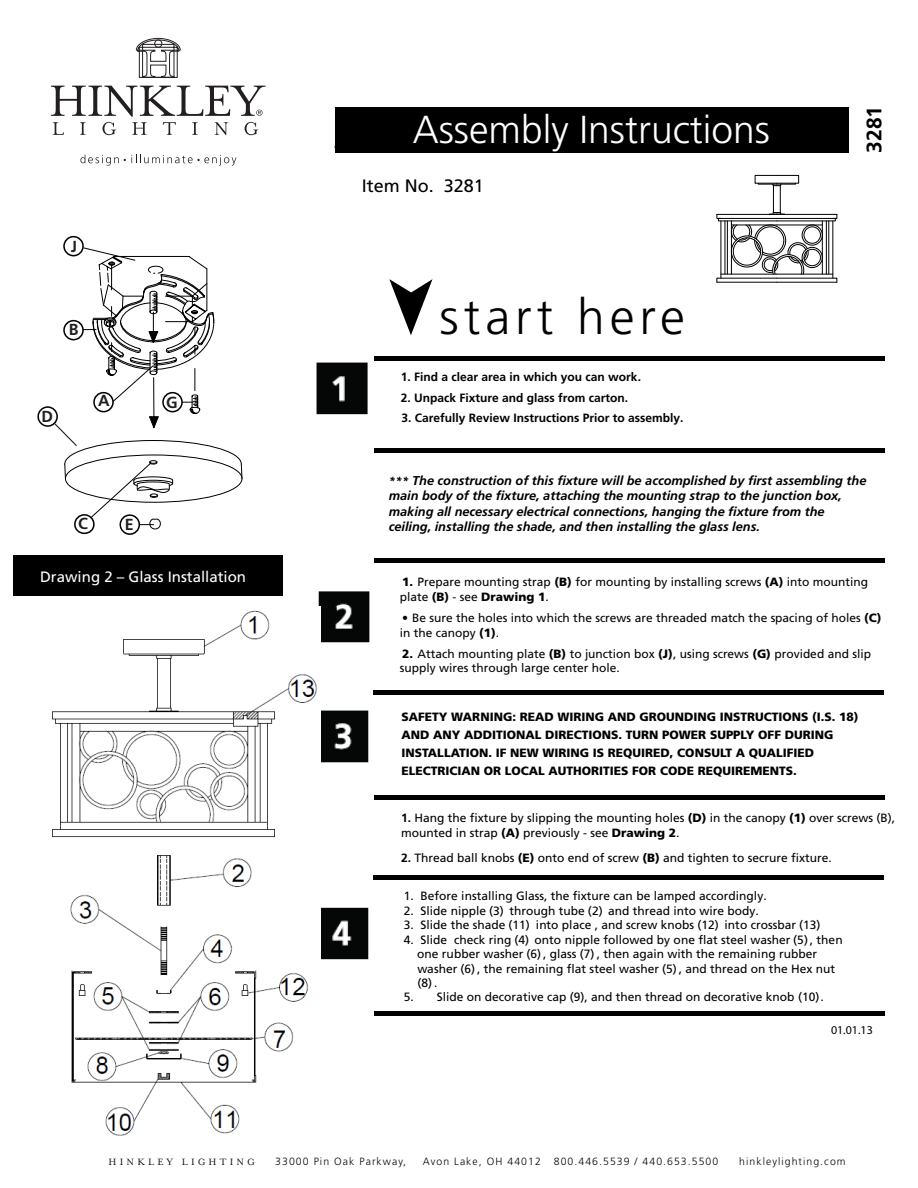
<style>
.page{position:relative;width:918px;height:1188px;background:#fff}
.page>*{position:absolute;margin:0;border:0;box-sizing:border-box;transform-origin:0 0}
.t1{font:300 49.65px "Frutiger LT Std";letter-spacing:.1em;color:#000100}
.t2{font:300 39px "Frutiger LT Std";color:#fff}
.t3{font:700 21px "Frutiger LT Std";color:#000}
.t4{font:18px "Frutiger LT Std";color:#000}
.t5{font:700 16.05px "Frutiger LT Std";color:#231f20}
.t6{font:15px "Frutiger LT Std";color:#fff}
.t7{font:italic 700 12.75px/15.1px "Frutiger LT Std";color:#000}
.t8{font:12px/14.4px "Frutiger LT Std";color:#000}
.t9{font:12px/15.1px "Frutiger LT Std";color:#020303}
.t10{font:900 12px/18px "Frutiger LT Std";color:#010101}
.t11{font:12px/15px "Frutiger LT Std";color:#010101}
.t12{font:700 12px "Frutiger LT Std";color:#000}
.t13{font:12px "Myriad Pro";color:#000}
.t14{font:300 10.5px "Frutiger LT Std";letter-spacing:.1em;color:#090808}
.t15{font:10.5px "Mrs Eaves Roman";letter-spacing:.3em;color:#090808}
.s1{color:#000}
.s2{font-size:12px}
.s3{font-weight:900}
.s4{font-weight:700}
</style>
<div class="page">
<img style="left:316px;top:362px;width:52px;height:53px">
<div style="left:335px;top:107px;width:513px;height:46px;background:#000"></div>
<div style="left:14px;top:555px;width:270px;height:41px;background:#000"></div>
<img style="left:321px;top:710px;width:48px;height:53px">
<img style="left:318px;top:591px;width:52px;height:52px">
<img style="left:321px;top:907px;width:48px;height:53px">
<img style="left:52px;top:607px;width:268px;height:529px">
<div style="left:374px;top:1011px;width:511px;height:5px;background:#010101"></div>
<div style="left:373px;top:875px;width:511px;height:5px;background:#010101"></div>
<hr style="left:373px;top:690px;width:511px;height:4px;background:#010101">
<hr style="left:374px;top:559px;width:511px;height:4px;background:#010101">
<div style="left:374px;top:448px;width:511px;height:5px;background:#010101"></div>
<div style="left:374px;top:795px;width:511px;height:5px;background:#010101"></div>
<div style="left:63px;top:236px;width:21px;height:20px;background:#fff;border:2px solid #020202;border-radius:50%"></div>
<div style="left:37px;top:406px;width:21px;height:21px;background:#fff;border:2px solid #020202;border-radius:50%"></div>
<svg style="left:120px;top:514px;width:20px;height:21px"></svg>
<svg style="left:74px;top:514px;width:21px;height:20px"></svg>
<svg style="left:53px;top:247px;width:189px;height:282px"></svg>
<div style="left:374px;top:356px;width:511px;height:5px;background:#010101"></div>
<svg style="left:389px;top:279px;width:43px;height:56px"></svg>
<svg style="left:716px;top:175px;width:121px;height:108px"></svg>
<svg style="left:80px;top:155px;width:156px;height:11px"></svg>
<svg style="left:136px;top:38px;width:45px;height:40px"></svg>
<svg style="left:51px;top:86px;width:215px;height:49px"></svg>
<h3 class="t5" style="left:71px;top:237px;width:8px">J</h3>
<h3 class="t5" style="left:69px;top:320px;width:11px">B</h3>
<h3 class="t5" style="left:42px;top:407px;width:13px">D</h3>
<h3 class="t5" style="left:98px;top:391px;width:13px">A</h3>
<h3 class="t5" style="left:166px;top:393px;width:13px">G</h3>
<h3 class="t5" style="left:78px;top:514px;width:11px">C</h3>
<h3 class="t5" style="left:125px;top:515px;width:10px">E</h3>
<h2 class="t2" style="left:335px;top:107px;width:515px"><span class="s1">____</span>Assembly Instructions<span class="s1">____</span></h2>
<h3 class="t4" style="left:362px;top:175px;width:124px">Item No. 3281</h3>
<h3 class="t3" style="left:862px;top:153px;width:48px;rotate:-90deg">3281</h3>
<h1 class="t1" style="left:440px;top:289px;width:247px">start here</h1>
<p class="t12" style="left:401px;top:369px;width:242px">1. Find a clear area in which you can work.</p>
<p class="t12" style="left:401px;top:391px;width:229px">2. Unpack Fixture and glass from carton.</p>
<p class="t12" style="left:401px;top:411px;width:284px">3. Carefully Review Instructions Prior to assembly.</p>
<p class="t7" style="left:389px;top:473px;width:479px"><span class="s2">***</span> The construction of this fixture will be accomplished by first assembling the main body of the fixture, attaching the mounting strap to the junction box, making all necessary electrical connections, hanging the fixture from the ceiling, installing the shade, and then installing the glass lens.</p>
<p class="t6" style="left:40px;top:568px;width:208px">Drawing 2 – Glass Installation</p>
<p class="t9" style="left:400px;top:575px;width:470px"><span class="s3">1.</span> Prepare mounting strap <span class="s3">(B)</span> for mounting by installing screws <span class="s3">(A)</span> into mounting plate <span class="s3">(B)</span> - see <span class="s3">Drawing 1</span>.</p>
<p class="t9" style="left:400px;top:611px;width:483px"><span class="s3">•</span> Be sure the holes into which the screws are threaded match the spacing of holes <span class="s3">(C) </span>in the canopy <span class="s3">(1)</span>.</p>
<p class="t9" style="left:400px;top:647px;width:473px;line-height:14.1px"><span class="s3">2.</span> Attach mounting plate <span class="s3">(B)</span> to junction box <span class="s3">(J)</span>, using screws <span class="s3">(G)</span> provided and slip supply wires through large center hole.</p>
<p class="t10" style="left:402px;top:707px;width:459px">SAFETY WARNING: READ WIRING AND GROUNDING INSTRUCTIONS (I.S. 18)<br>AND ANY ADDITIONAL DIRECTIONS. TURN POWER SUPPLY OFF DURING INSTALLATION. IF NEW WIRING IS REQUIRED, CONSULT A QUALIFIED ELECTRICIAN OR LOCAL AUTHORITIES FOR CODE REQUIREMENTS.</p>
<p class="t11" style="left:401px;top:810px;width:496px"><span class="s4">1.</span> Hang the fixture by slipping the mounting holes <span class="s3">(D)</span> in the canopy <span class="s3">(1)</span> over screws (B), mounted in strap <span class="s3">(A)</span> previously - see <span class="s3">Drawing 2</span>.</p>
<p class="t11" style="left:401px;top:851px;width:432px"><span class="s4">2.</span> Thread ball knobs <span class="s3">(E)</span> onto end of screw <span class="s3">(B)</span> and tighten to secrure fixture.</p>
<p class="t8" style="left:404px;top:889px;width:364px">1. Before installing Glass, the fixture can be lamped accordingly.</p>
<p class="t8" style="left:404px;top:904px;width:357px">2. Slide nipple (3) through tube (2) and thread into wire body.</p>
<p class="t8" style="left:404px;top:918px;width:418px">3. Slide the shade (11) into place , and screw knobs (12) into crossbar (13)</p>
<p class="t8" style="left:417px;top:932px;width:427px;text-indent:-14px">4. Slide check ring (4) onto nipple followed by one flat steel washer (5) , then one rubber washer (6) , glass (7) , then again with the remaining rubber washer (6) , the remaining flat steel washer (5) , and thread on the Hex nut (8) .</p>
<p class="t8" style="left:404px;top:990px;width:422px">5. Slide on decorative cap (9), and then thread on decorative knob (10).</p>
<p class="t13" style="left:831px;top:1022px;width:43px">01.01.13</p>
<p class="t15" style="left:109px;top:1156px;width:148px">HINKLEY LIGHTING</p>
<p class="t14" style="left:275px;top:1155px;width:132px">33000 Pin Oak Parkway,</p>
<p class="t14" style="left:423px;top:1155px;width:297px">Avon Lake, OH 44012 800.446.5539 / 440.653.5500</p>
<p class="t14" style="left:739px;top:1155px;width:108px">hinkleylighting.com</p>
</div>
